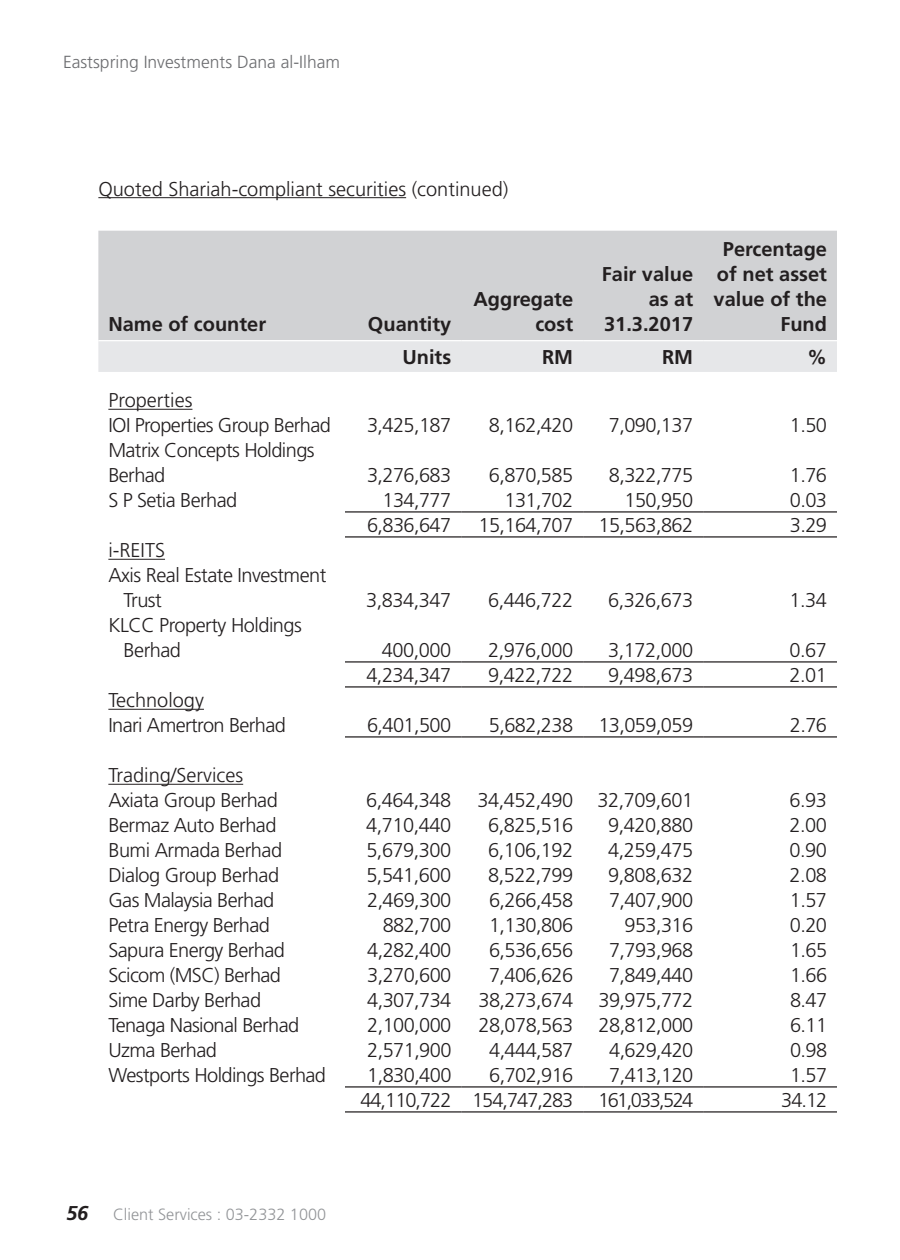
<style>
.page{position:relative;width:900px;height:1260px;background:#fff}
.page>*{position:absolute;margin:0;border:0;box-sizing:border-box;transform-origin:0 0}
.t1{font:300 20px/25px "Frutiger";letter-spacing:-.03em;color:#231f20}
.t2{font:700 20px/25px "Frutiger";color:#231f20;text-align:right}
.t3{font:300 20px "Frutiger";color:#231f20}
.t4{font:300 20px "Frutiger";letter-spacing:-.05em;color:#231f20}
.t5{font:300 17.5px "Frutiger";color:#6c6d70}
.t6{font:300 16.25px "Frutiger";color:#939598}
.s1{font-weight:700;font-style:italic;font-size:20px;color:#231f20}
</style>
<div class="page">
<hr style="left:98px;top:197px;width:308px;height:1px;background:#231f20">
<div style="left:98px;top:231px;width:739px;height:109px;background:#d1d2d4"></div>
<div style="left:98px;top:341px;width:739px;height:31px;background:#e6e7e9"></div>
<hr style="left:345px;top:511px;width:116px;height:2px;background:#231f20">
<hr style="left:461px;top:511px;width:122px;height:2px;background:#231f20">
<hr style="left:583px;top:511px;width:120px;height:2px;background:#231f20">
<hr style="left:703px;top:511px;width:134px;height:2px;background:#231f20">
<hr style="left:345px;top:736px;width:116px;height:2px;background:#231f20">
<hr style="left:461px;top:736px;width:122px;height:2px;background:#231f20">
<hr style="left:583px;top:736px;width:120px;height:2px;background:#231f20">
<hr style="left:703px;top:736px;width:134px;height:2px;background:#231f20">
<hr style="left:345px;top:1086px;width:116px;height:2px;background:#231f20">
<hr style="left:461px;top:1086px;width:122px;height:2px;background:#231f20">
<hr style="left:583px;top:1086px;width:120px;height:2px;background:#231f20">
<hr style="left:703px;top:1086px;width:134px;height:2px;background:#231f20">
<hr style="left:345px;top:661px;width:116px;height:2px;background:#231f20">
<hr style="left:461px;top:661px;width:122px;height:2px;background:#231f20">
<hr style="left:583px;top:661px;width:120px;height:2px;background:#231f20">
<hr style="left:703px;top:661px;width:134px;height:2px;background:#231f20">
<hr style="left:345px;top:1111px;width:116px;height:2px;background:#231f20">
<hr style="left:461px;top:1111px;width:122px;height:2px;background:#231f20">
<hr style="left:583px;top:1111px;width:120px;height:2px;background:#231f20">
<hr style="left:703px;top:1111px;width:134px;height:2px;background:#231f20">
<hr style="left:345px;top:536px;width:116px;height:2px;background:#231f20">
<hr style="left:461px;top:536px;width:122px;height:2px;background:#231f20">
<hr style="left:583px;top:536px;width:120px;height:2px;background:#231f20">
<hr style="left:703px;top:536px;width:134px;height:2px;background:#231f20">
<hr style="left:345px;top:686px;width:116px;height:2px;background:#231f20">
<hr style="left:461px;top:686px;width:122px;height:2px;background:#231f20">
<hr style="left:583px;top:686px;width:120px;height:2px;background:#231f20">
<hr style="left:703px;top:686px;width:134px;height:2px;background:#231f20">
<hr style="left:108px;top:409px;width:84px;height:1px;background:#231f20">
<hr style="left:108px;top:559px;width:57px;height:1px;background:#231f20">
<hr style="left:108px;top:709px;width:96px;height:1px;background:#231f20">
<hr style="left:108px;top:784px;width:135px;height:1px;background:#231f20">
<p class="t5" style="left:63px;top:52px;width:279px">Eastspring Investments Dana al-Ilham</p>
<p class="t3" style="left:98px;top:177px;width:412px">Quoted Shariah-compliant securities (continued)</p>
<p class="t2" style="left:108px;top:311px;width:159px">Name of counter</p>
<p class="t2" style="left:368px;top:311px;width:85px">Quantity</p>
<p class="t2" style="left:473px;top:286px;width:101px">Aggregate cost</p>
<p class="t2" style="left:602px;top:261px;width:93px">Fair value as at<br>31.3.2017</p>
<p class="t2" style="left:714px;top:236px;width:115px">Percentage of net asset value of the<br>Fund</p>
<p class="t1" style="left:108px;top:388px;width:224px">Properties<br>IOI Properties Group Berhad</p>
<p class="t1" style="left:108px;top:438px;width:208px">Matrix Concepts Holdings<br>Berhad</p>
<p class="t2" style="left:402px;top:344px;width:50px">Units</p>
<p class="t2" style="left:542px;top:344px;width:33px">RM</p>
<p class="t2" style="left:662px;top:344px;width:33px">RM</p>
<p class="t2" style="left:807px;top:344px;width:21px">%</p>
<p class="t1" style="left:367px;top:413px;width:86px">3,425,187</p>
<p class="t1" style="left:489px;top:413px;width:86px">8,162,420</p>
<p class="t1" style="left:609px;top:413px;width:86px">7,090,137</p>
<p class="t1" style="left:790px;top:413px;width:39px">1.50</p>
<p class="t1" style="left:367px;top:463px;width:86px">3,276,683</p>
<p class="t1" style="left:489px;top:463px;width:86px">6,870,585</p>
<p class="t1" style="left:609px;top:463px;width:86px">8,322,775</p>
<p class="t1" style="left:790px;top:463px;width:39px">1.76</p>
<p class="t1" style="left:108px;top:488px;width:130px">S P Setia Berhad</p>
<p class="t1" style="left:383px;top:488px;width:70px">134,777</p>
<p class="t1" style="left:504px;top:488px;width:70px">131,702</p>
<p class="t1" style="left:624px;top:488px;width:70px">150,950</p>
<p class="t1" style="left:790px;top:488px;width:39px">0.03</p>
<p class="t1" style="left:367px;top:513px;width:86px">6,836,647</p>
<p class="t1" style="left:478px;top:513px;width:96px">15,164,707</p>
<p class="t1" style="left:598px;top:513px;width:96px">15,563,862</p>
<p class="t1" style="left:790px;top:513px;width:39px">3.29</p>
<p class="t1" style="left:108px;top:538px;width:58px">i-REITS</p>
<p class="t1" style="left:108px;top:563px;width:220px">Axis Real Estate Investment</p>
<p class="t1" style="left:124px;top:588px;width:40px">Trust</p>
<p class="t1" style="left:366px;top:588px;width:86px">3,834,347</p>
<p class="t1" style="left:488px;top:588px;width:86px">6,446,722</p>
<p class="t1" style="left:608px;top:588px;width:86px">6,326,673</p>
<p class="t1" style="left:790px;top:588px;width:39px">1.34</p>
<p class="t1" style="left:124px;top:613px;width:180px;text-indent:-15px">KLCC Property Holdings<br>Berhad</p>
<p class="t1" style="left:382px;top:638px;width:71px">400,000</p>
<p class="t1" style="left:488px;top:638px;width:86px">2,976,000</p>
<p class="t1" style="left:608px;top:638px;width:86px">3,172,000</p>
<p class="t1" style="left:790px;top:638px;width:39px">0.67</p>
<p class="t1" style="left:366px;top:663px;width:86px">4,234,347</p>
<p class="t1" style="left:488px;top:663px;width:86px">9,422,722</p>
<p class="t1" style="left:608px;top:663px;width:86px">9,498,673</p>
<p class="t1" style="left:790px;top:663px;width:39px">2.01</p>
<p class="t1" style="left:108px;top:688px;width:179px">Technology<br>Inari Amertron Berhad</p>
<p class="t1" style="left:108px;top:763px;width:171px">Trading/Services<br>Axiata Group Berhad</p>
<p class="t1" style="left:367px;top:713px;width:86px">6,401,500</p>
<p class="t1" style="left:489px;top:713px;width:86px">5,682,238</p>
<p class="t1" style="left:598px;top:713px;width:96px">13,059,059</p>
<p class="t1" style="left:790px;top:713px;width:39px">2.76</p>
<p class="t1" style="left:366px;top:788px;width:86px">6,464,348</p>
<p class="t1" style="left:478px;top:788px;width:217px">34,452,490 32,709,601</p>
<p class="t1" style="left:790px;top:788px;width:39px">6.93</p>
<p class="t1" style="left:108px;top:813px;width:170px">Bermaz Auto Berhad</p>
<p class="t1" style="left:366px;top:813px;width:86px">4,710,440</p>
<p class="t1" style="left:488px;top:813px;width:86px">6,825,516</p>
<p class="t1" style="left:608px;top:813px;width:86px">9,420,880</p>
<p class="t1" style="left:790px;top:813px;width:39px">2.00</p>
<p class="t1" style="left:108px;top:838px;width:175px">Bumi Armada Berhad</p>
<p class="t1" style="left:366px;top:838px;width:86px">5,679,300</p>
<p class="t1" style="left:488px;top:838px;width:86px">6,106,192</p>
<p class="t1" style="left:608px;top:838px;width:86px">4,259,475</p>
<p class="t1" style="left:790px;top:838px;width:39px">0.90</p>
<p class="t1" style="left:108px;top:863px;width:172px">Dialog Group Berhad</p>
<p class="t1" style="left:366px;top:863px;width:86px">5,541,600</p>
<p class="t1" style="left:488px;top:863px;width:86px">8,522,799</p>
<p class="t1" style="left:608px;top:863px;width:86px">9,808,632</p>
<p class="t1" style="left:790px;top:863px;width:39px">2.08</p>
<p class="t1" style="left:108px;top:888px;width:167px">Gas Malaysia Berhad</p>
<p class="t1" style="left:367px;top:888px;width:86px">2,469,300</p>
<p class="t1" style="left:489px;top:888px;width:86px">6,266,458</p>
<p class="t1" style="left:609px;top:888px;width:86px">7,407,900</p>
<p class="t1" style="left:790px;top:888px;width:39px">1.57</p>
<p class="t1" style="left:108px;top:913px;width:163px">Petra Energy Berhad</p>
<p class="t1" style="left:383px;top:913px;width:70px">882,700</p>
<p class="t1" style="left:489px;top:913px;width:86px">1,130,806</p>
<p class="t1" style="left:625px;top:913px;width:70px">953,316</p>
<p class="t1" style="left:790px;top:913px;width:39px">0.20</p>
<p class="t1" style="left:108px;top:938px;width:178px">Sapura Energy Berhad</p>
<p class="t1" style="left:367px;top:938px;width:86px">4,282,400</p>
<p class="t1" style="left:489px;top:938px;width:86px">6,536,656</p>
<p class="t1" style="left:609px;top:938px;width:86px">7,793,968</p>
<p class="t1" style="left:790px;top:938px;width:39px">1.65</p>
<p class="t1" style="left:109px;top:963px;width:174px">Scicom (MSC) Berhad</p>
<p class="t1" style="left:367px;top:963px;width:86px">3,270,600</p>
<p class="t1" style="left:489px;top:963px;width:86px">7,406,626</p>
<p class="t1" style="left:609px;top:963px;width:86px">7,849,440</p>
<p class="t1" style="left:790px;top:963px;width:39px">1.66</p>
<p class="t1" style="left:109px;top:988px;width:154px">Sime Darby Berhad</p>
<p class="t1" style="left:367px;top:988px;width:86px">4,307,734</p>
<p class="t1" style="left:479px;top:988px;width:96px">38,273,674</p>
<p class="t1" style="left:599px;top:988px;width:96px">39,975,772</p>
<p class="t1" style="left:790px;top:988px;width:39px">8.47</p>
<p class="t1" style="left:109px;top:1013px;width:192px">Tenaga Nasional Berhad</p>
<p class="t1" style="left:367px;top:1013px;width:86px">2,100,000</p>
<p class="t1" style="left:479px;top:1013px;width:96px">28,078,563</p>
<p class="t1" style="left:599px;top:1013px;width:96px">28,812,000</p>
<p class="t1" style="left:790px;top:1013px;width:39px">6.11</p>
<p class="t1" style="left:109px;top:1038px;width:110px">Uzma Berhad</p>
<p class="t1" style="left:367px;top:1038px;width:86px">2,571,900</p>
<p class="t1" style="left:489px;top:1038px;width:86px">4,444,587</p>
<p class="t1" style="left:609px;top:1038px;width:86px">4,629,420</p>
<p class="t1" style="left:790px;top:1038px;width:39px">0.98</p>
<p class="t1" style="left:109px;top:1063px;width:219px">Westports Holdings Berhad</p>
<p class="t1" style="left:367px;top:1063px;width:86px">1,830,400</p>
<p class="t1" style="left:489px;top:1063px;width:86px">6,702,916</p>
<p class="t1" style="left:609px;top:1063px;width:86px">7,413,120</p>
<p class="t1" style="left:790px;top:1063px;width:39px">1.57</p>
<p class="t4" style="left:360px;top:1089px;width:334px">44,110,722 154,747,283 161,033,524</p>
<p class="t1" style="left:781px;top:1088px;width:48px">34.12</p>
<p class="t6" style="left:66px;top:1205px;width:262px"><span class="s1">56</span> Client Services : 03-2332 1000</p>
</div>
